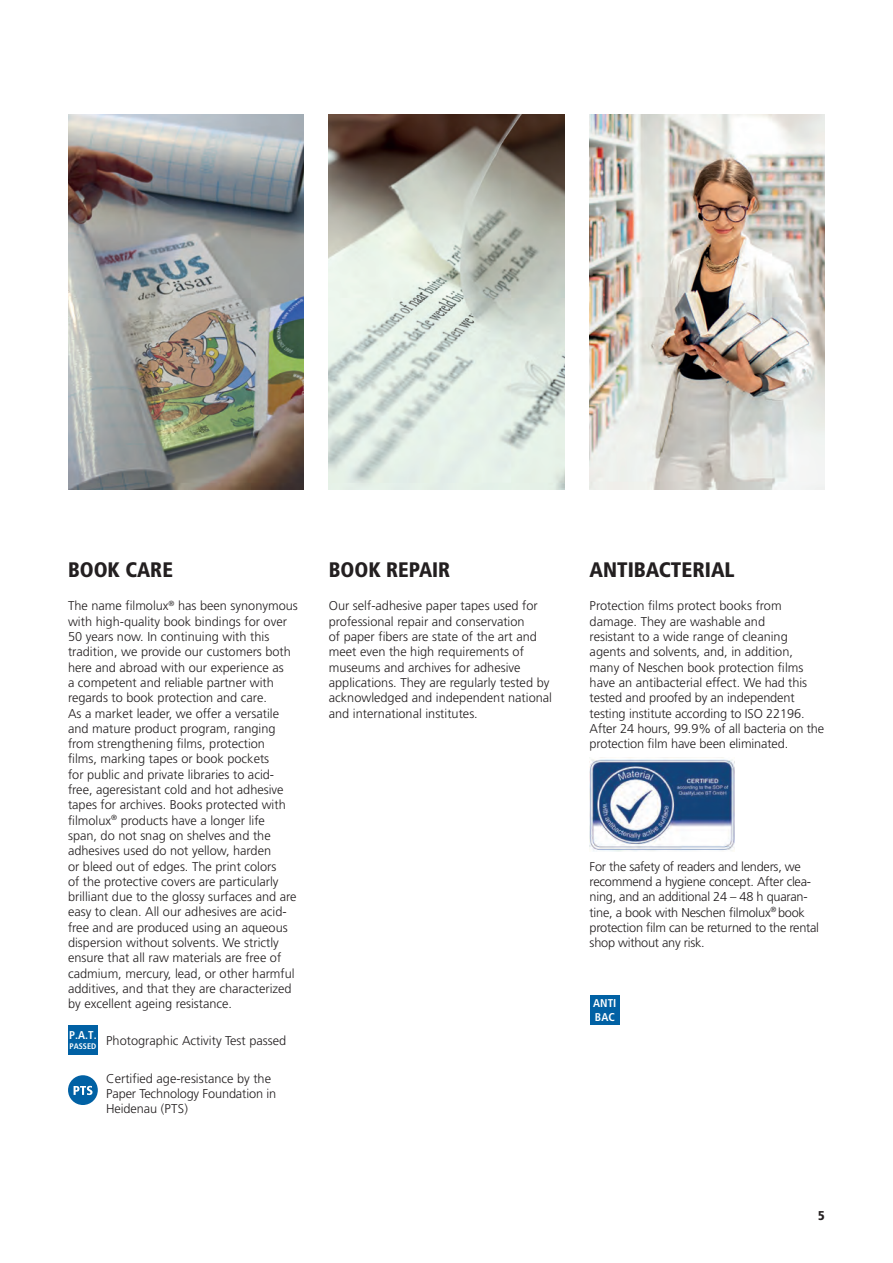
<style>
.page{position:relative;width:893px;height:1263px;background:#fff}
.page>*{position:absolute;margin:0;border:0;box-sizing:border-box;transform-origin:0 0}
.t1{font:900 condensed 21px "Frutiger LT Std";color:#231f20}
.Blockabsatz_Anpassen{font:300 12.75px/15.3px "Frutiger LT Std";color:#231f20}
.Blockabsatz_Anpassen-2{font:300 12.75px/15.3px "Frutiger LT Std";letter-spacing:-.02em;color:#231f20}
.t2{font:900 condensed 12.75px "Frutiger LT Std";color:#231f20}
.t3{font:700 condensed 11.25px/13.5px "Frutiger LT Std";color:#fff}
.t4{font:700 condensed 8.1px "Frutiger LT Std";color:#fff}
</style>
<div class="page">
<img style="left:68px;top:115px;width:235px;height:374px">
<img style="left:329px;top:115px;width:235px;height:374px">
<div style="left:68px;top:1025px;width:30px;height:30px;background:#0161a4"></div>
<div style="left:68px;top:1075px;width:30px;height:30px;background:#0161a4;border-radius:50%"></div>
<svg style="left:74px;top:1086px;width:19px;height:9px"></svg>
<img style="left:590px;top:115px;width:235px;height:374px">
<div style="left:590px;top:995px;width:30px;height:30px;background:#0161a4"></div>
<img style="left:590px;top:757px;width:144px;height:94px">
<p class="t1" style="left:68px;top:557px;width:106px">BOOK CARE</p>
<p class="Blockabsatz_Anpassen" style="left:68px;top:598px;width:231px">The name filmolux<sup>®</sup> has been synonymous with high-quality book bindings for over 50 years now. In continuing with this tradition, we provide our customers both here and abroad with our experience as<br>a competent and reliable partner with regards to book protection and care.<br>As a market leader, we offer a versatile and mature product program, ranging from strengthening films, protection<br>films, marking tapes or book pockets<br>for public and private libraries to acid&shy;free, ageresistant cold and hot adhesive tapes for archives. Books protected with filmolux<sup>®</sup> products have a longer life<br>span, do not snag on shelves and the adhesives used do not yellow, harden<br>or bleed out of edges. The print colors<br>of the protective covers are particularly brilliant due to the glossy surfaces and are easy to clean. All our adhesives are acid&shy;free and are produced using an aqueous dispersion without solvents. We strictly ensure that all raw materials are free of cadmium, mercury, lead, or other harmful additives, and that they are characterized by excellent ageing resistance.</p>
<p class="t3" style="left:69px;top:1028px;width:29px">P.A.T.</p>
<p class="t4" style="left:70px;top:1041px;width:28px">PASSED</p>
<p class="Blockabsatz_Anpassen" style="left:106px;top:1033px;width:181px">Photographic Activity Test passed</p>
<p class="Blockabsatz_Anpassen" style="left:106px;top:1071px;width:166px">Certified age-resistance by the</p>
<p class="Blockabsatz_Anpassen" style="left:106px;top:1086px;width:171px">Paper Technology Foundation in<br>Heidenau (PTS)</p>
<p class="t1" style="left:329px;top:557px;width:123px">BOOK REPAIR</p>
<p class="Blockabsatz_Anpassen" style="left:329px;top:598px;width:225px">Our self-adhesive paper tapes used for professional repair and conservation<br>of paper fibers are state of the art and meet even the high requirements of museums and archives for adhesive applications. They are regularly tested by acknowledged and independent national and international institutes.</p>
<p class="t1" style="left:590px;top:557px;width:147px">ANTIBACTERIAL</p>
<p class="Blockabsatz_Anpassen" style="left:590px;top:598px;width:236px">Protection films protect books from damage. They are washable and<br>resistant to a wide range of cleaning agents and solvents, and, in addition, many of Neschen book protection films have an antibacterial effect. We had this tested and proofed by an independent testing institute according to ISO 22196.<br>After 24 hours, 99.9% of all bacteria on the protection film have been eliminated.</p>
<p class="Blockabsatz_Anpassen-2" style="left:590px;top:859px;width:231px">For the safety of readers and lenders, we recommend a hygiene concept. After clea&shy;ning, and an additional 24 – 48 h quaran&shy;tine, a book with Neschen filmolux<sup>®</sup> book protection film can be returned to the rental shop without any risk.</p>
<p class="t3" style="left:593px;top:996px;width:25px">ANTI<br>BAC</p>
<p class="t2" style="left:818px;top:1208px;width:8px">5</p>
</div>
